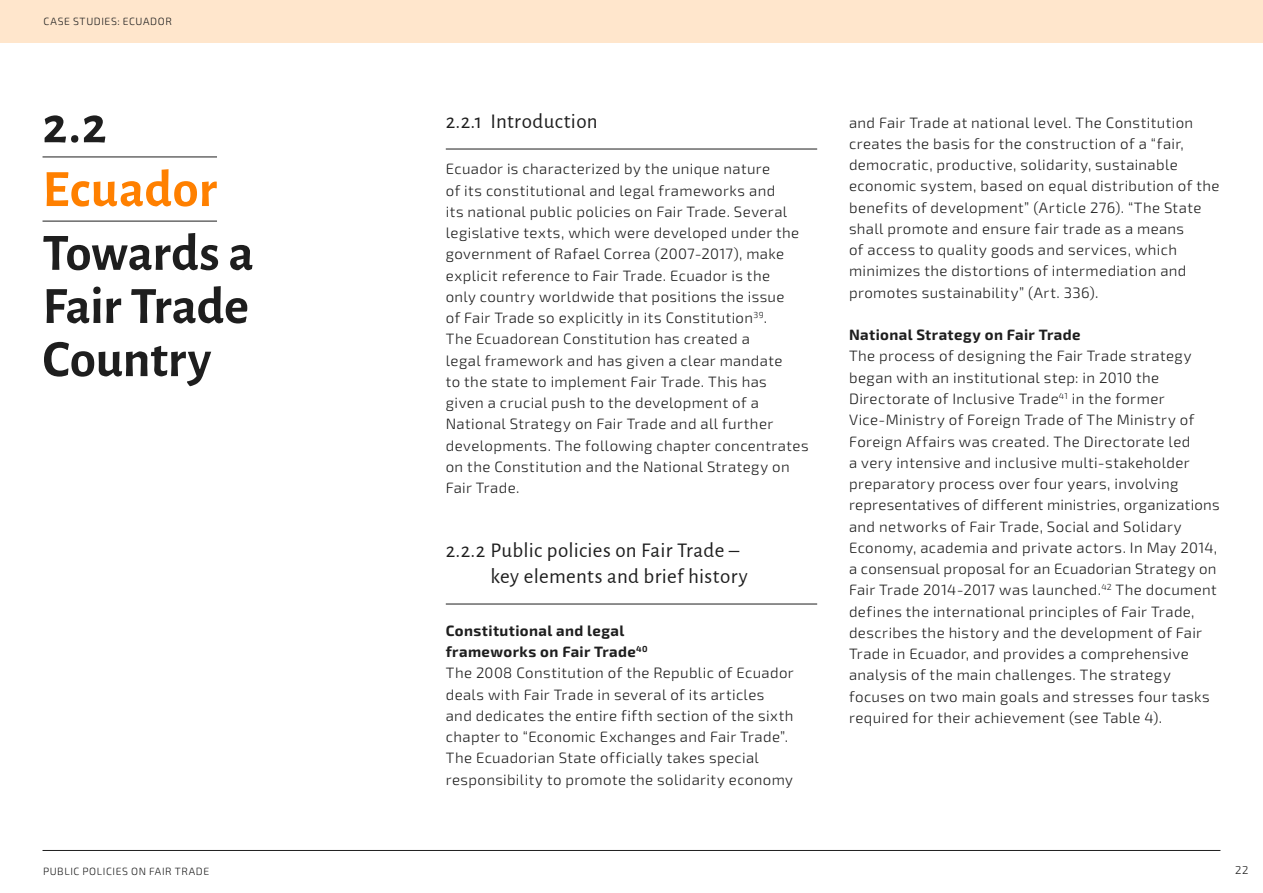
<style>
.page{position:relative;width:1263px;height:893px;background:#fff}
.page>*{position:absolute;margin:0;border:0;box-sizing:border-box;transform-origin:0 0}
.t1{font:700 52.5px/53.1px "Alegreya Sans";letter-spacing:-.005em;color:#1e1e1e;text-align:justify}
.t2{font:700 52.5px "Alegreya Sans";letter-spacing:.01em;color:#ff8000}
.H2a{font:21px/25.5px "Alegreya Sans";letter-spacing:.01em;color:#1e1e1e}
.body{font:300 15px/21.3px "Exo 2";letter-spacing:.025em;color:#1e1e1e}
.H3a{font:700 15px/21.3px "Exo 2";letter-spacing:.025em;color:#1e1e1e}
.t3{font:300 11.25px "Exo 2";color:#1e1e1e}
.body-2{font:300 10.5px "Exo 2";letter-spacing:.055em;color:#1e1e1e}
</style>
<div class="page">
<hr style="left:43px;top:850px;width:1177px;height:1px;background:#1e1e1e">
<hr style="left:446px;top:149px;width:371px;height:1px;background:#1e1e1e">
<hr style="left:446px;top:604px;width:371px;height:1px;background:#1e1e1e">
<div style="left:0;top:0;width:1263px;height:43px;background:#ffe6cc"></div>
<hr style="left:43px;top:157px;width:174px;height:1px;background:#1e1e1e">
<hr style="left:43px;top:221px;width:174px;height:1px;background:#1e1e1e">
<p class="body-2" style="left:44px;top:15px;width:130px">CASE STUDIES: ECUADOR</p>
<h1 class="t1" style="left:43px;top:95px;width:66px">2.2</h1>
<h1 class="t2" style="left:43px;top:150px;width:176px">Ecuador</h1>
<h1 class="t1" style="left:43px;top:223px;width:213px">Towards a Fair Trade Country</h1>
<p class="H2a" style="left:446px;top:107px;width:153px">2.2.1 Introduction</p>
<p class="body" style="left:446px;top:159px;width:364px">Ecuador is characterized by the unique nature<br>of its constitutional and legal frameworks and<br>its national public policies on Fair Trade. Several legislative texts, which were developed under the government of Rafael Correa (2007-2017), make explicit reference to Fair Trade. Ecuador is the<br>only country worldwide that positions the issue<br>of Fair Trade so explicitly in its Constitution<sup>39</sup>.<br>The Ecuadorean Constitution has created a<br>legal framework and has given a clear mandate<br>to the state to implement Fair Trade. This has given a crucial push to the development of a National Strategy on Fair Trade and all further developments. The following chapter concentrates on the Constitution and the National Strategy on Fair Trade.</p>
<p class="H2a" style="left:490px;top:536px;width:259px;text-indent:-45px">2.2.2 Public policies on Fair Trade – key elements and brief history</p>
<p class="H3a" style="left:446px;top:620px;width:203px">Constitutional and legal frameworks on Fair Trade<sup>40</sup></p>
<p class="body" style="left:446px;top:663px;width:349px">The 2008 Constitution of the Republic of Ecuador deals with Fair Trade in several of its articles and dedicates the entire fifth section of the sixth chapter to “Economic Exchanges and Fair Trade”.<br>The Ecuadorian State officially takes special responsibility to promote the solidarity economy</p>
<p class="body" style="left:849px;top:112px;width:372px">and Fair Trade at national level. The Constitution creates the basis for the construction of a “fair, democratic, productive, solidarity, sustainable economic system, based on equal distribution of the benefits of development” (Article 276). “The State shall promote and ensure fair trade as a means<br>of access to quality goods and services, which minimizes the distortions of intermediation and promotes sustainability” (Art. 336).</p>
<p class="H3a" style="left:849px;top:325px;width:233px">National Strategy on Fair Trade</p>
<p class="body" style="left:849px;top:346px;width:372px">The process of designing the Fair Trade strategy began with an institutional step: in 2010 the Directorate of Inclusive Trade<sup>41</sup> in the former Vice-Ministry of Foreign Trade of The Ministry of Foreign Affairs was created. The Directorate led<br>a very intensive and inclusive multi-stakeholder preparatory process over four years, involving representatives of different ministries, organizations and networks of Fair Trade, Social and Solidary Economy, academia and private actors. In May 2014, a consensual proposal for an Ecuadorian Strategy on Fair Trade 2014-2017 was launched.<sup>42</sup> The document defines the international principles of Fair Trade, describes the history and the development of Fair Trade in Ecuador, and provides a comprehensive analysis of the main challenges. The strategy focuses on two main goals and stresses four tasks required for their achievement (see Table 4).</p>
<p class="body-2" style="left:43px;top:865px;width:168px">PUBLIC POLICIES ON FAIR TRADE</p>
<p class="t3" style="left:1235px;top:863px;width:15px">22</p>
</div>
